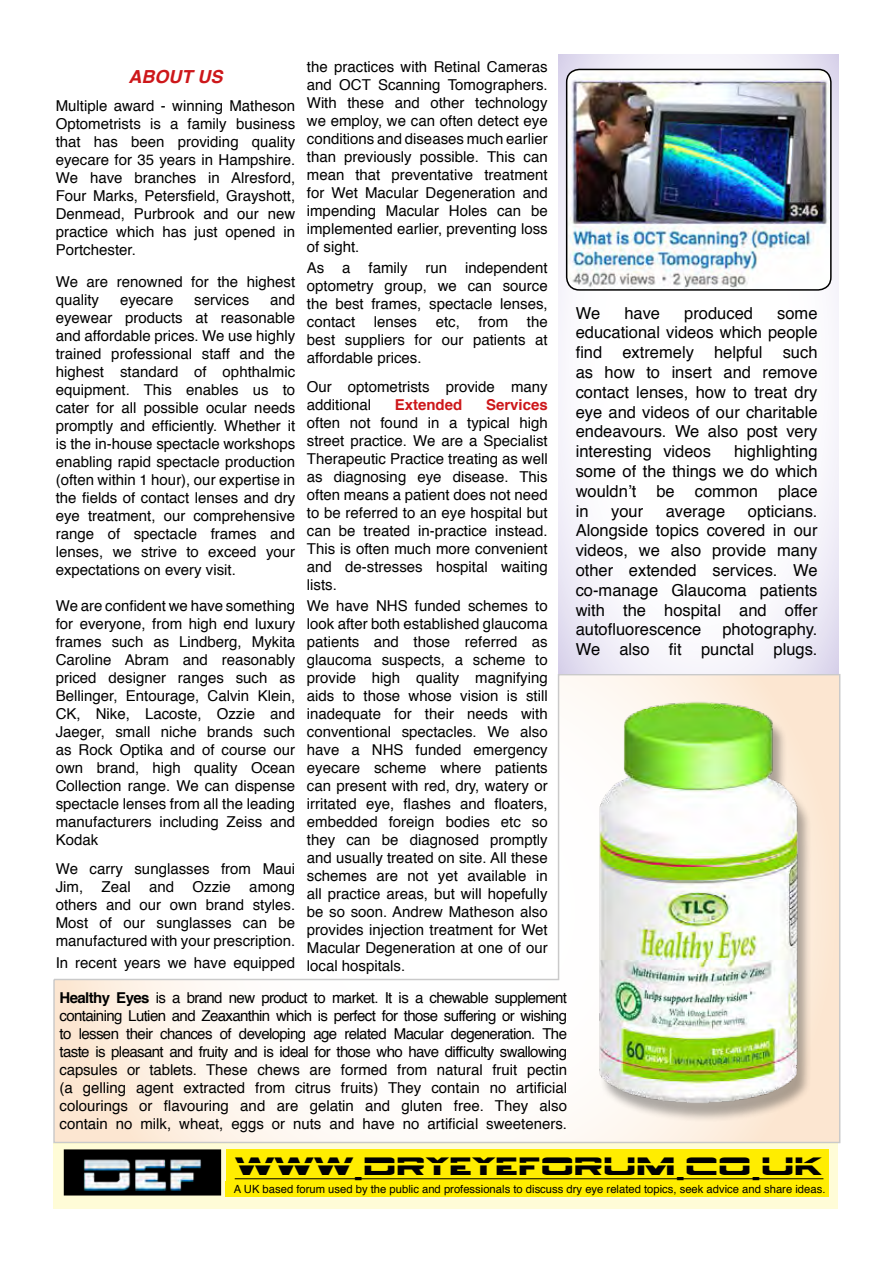
<style>
.page{position:relative;width:893px;height:1263px;background:#fff}
.page>*{position:absolute;margin:0;border:0;box-sizing:border-box;transform-origin:0 0}
.t1{font:25.5px "Borg Nine";color:#000;scale:1.22 1}
.t2{font:italic 700 18px "Helvetica";color:#cd171a}
.t3{font:16.5px/19.8px "Helvetica";color:#000;text-align:justify}
.t4{font:15px/18px "Helvetica";color:#000;text-align:justify}
.t5{font:700 15px "Helvetica";color:#cd171a}
.t6{font:11.25px "Helvetica";color:#000}
.s1{font-weight:700}
</style>
<div class="page">
<svg style="left:53px;top:673px;width:788px;height:471px"></svg>
<img style="left:558px;top:684px;width:280px;height:431px">
<svg style="left:559px;top:54px;width:280px;height:619px"></svg>
<div style="left:53px;top:1143px;width:785px;height:66px;background:#fffcd7"></div>
<img style="left:63px;top:1149px;width:159px;height:47px">
<div style="left:226px;top:1149px;width:603px;height:34px;background:#ffed00"></div>
<hr style="left:235px;top:1178px;width:588px;height:1px;background:#000">
<div style="left:225px;top:1181px;width:604px;height:16px;background:#ffed00"></div>
<img style="left:567px;top:71px;width:264px;height:218px">
<div style="left:566px;top:69px;width:266px;height:222px;border:2px solid #000;border-radius:13px"></div>
<p class="t2" style="left:128px;top:62px;width:95px">ABOUT US</p>
<p class="t4" style="left:56px;top:98px;width:241px">Multiple award - winning Matheson Optometrists is a family business that has been providing quality eyecare for 35 years in Hampshire.<br>We have branches in Alresford, Four Marks, Petersfield, Grayshott, Denmead, Purbrook and our new practice which has just opened in Portchester.</p>
<p class="t4" style="left:56px;top:273px;width:241px">We are renowned for the highest quality</p>
<p class="t4" style="left:56px;top:291px;width:241px;text-indent:214px">and eyewear products at reasonable and affordable prices. We use highly trained professional staff and the highest standard of ophthalmic equipment. This enables us to cater for all possible ocular needs promptly and efficiently. Whether it is the in-house spectacle workshops enabling rapid spectacle production (often within 1 hour), our expertise in the fields of contact lenses and dry eye treatment, our comprehensive range of spectacle frames and lenses, we strive to exceed your expectations on every visit.</p>
<p class="t4" style="left:56px;top:597px;width:241px">We are confident we have something for everyone, from high end luxury frames such as Lindberg, Mykita Caroline Abram and reasonably priced designer ranges such as Bellinger, Entourage, Calvin Klein, CK, Nike, Lacoste, Ozzie and Jaeger, small niche brands such as Rock Optika and of course our own brand, high quality Ocean Collection range. We can dispense spectacle lenses from all the leading manufacturers including Zeiss and Kodak</p>
<p class="t4" style="left:56px;top:860px;width:241px">We carry sunglasses from Maui Jim, Zeal and Ozzie among others and our own brand styles.<br>Most of our sunglasses can be manufactured with your prescription.</p>
<p class="t4" style="left:56px;top:954px;width:241px">In recent years we have equipped</p>
<p class="t4" style="left:120px;top:291px;width:55px">eyecare</p>
<p class="t4" style="left:194px;top:291px;width:57px">services</p>
<p class="t4" style="left:307px;top:58px;width:242px">the practices with Retinal Cameras and OCT Scanning Tomographers.<br>With these and other technology we employ, we can often detect eye conditions and diseases much earlier than previously possible. This can mean that preventative treatment for Wet Macular Degeneration and impending Macular Holes can be implemented earlier, preventing loss of sight.</p>
<p class="t4" style="left:307px;top:259px;width:242px">As a family run independent optometry group, we can source the best frames, spectacle lenses, contact lenses etc, from the best suppliers for our patients at affordable prices.</p>
<p class="t4" style="left:307px;top:378px;width:242px">Our optometrists provide many additional</p>
<p class="t5" style="left:395px;top:392px;width:69px">Extended</p>
<p class="t5" style="left:486px;top:392px;width:63px">Services</p>
<p class="t4" style="left:307px;top:414px;width:242px">often not found in a typical high street practice. We are a Specialist Therapeutic Practice treating as well as diagnosing eye disease. This often means a patient does not need to be referred to an eye hospital but can be treated in-practice instead.<br>This is often much more convenient and de-stresses hospital waiting lists.</p>
<p class="t4" style="left:307px;top:597px;width:242px">We have NHS funded schemes to look after both established glaucoma patients and those referred as glaucoma suspects, a scheme to provide high quality magnifying aids to those whose vision is still inadequate for their needs with conventional spectacles. We also have a NHS funded emergency eyecare scheme where patients can present with red, dry, watery or irritated eye, flashes and floaters, embedded foreign bodies etc so they can be diagnosed promptly and usually treated on site. All these schemes are not yet available in all practice areas, but will hopefully be so soon. Andrew Matheson also provides injection treatment for Wet Macular Degeneration at one of our local hospitals.</p>
<p class="t4" style="left:60px;top:989px;width:509px"><span class="s1">Healthy Eyes</span> is a brand new product to market. It is a chewable supplement containing Lutien and Zeaxanthin which is perfect for those suffering or wishing to lessen their chances of developing age related Macular degeneration. The taste is pleasant and fruity and is ideal for those who have difficulty swallowing capsules or tablets. These chews are formed from natural fruit pectin (a gelling agent extracted from citrus fruits) They contain no artificial colourings or flavouring and are gelatin and gluten free. They also contain no milk, wheat, eggs or nuts and have no artificial sweeteners.</p>
<p class="t3" style="left:576px;top:303px;width:26px">We</p>
<p class="t3" style="left:624px;top:303px;width:37px">have</p>
<p class="t3" style="left:684px;top:303px;width:70px">produced</p>
<p class="t3" style="left:576px;top:303px;width:243px;text-indent:201px">some educational videos which people find extremely helpful such as how to insert and remove contact lenses, how to treat dry eye and videos of our charitable endeavours. We also post very interesting videos</p>
<p class="t3" style="left:576px;top:442px;width:243px;text-indent:158px">highlighting some of the things we do which wouldn’t be common place in</p>
<p class="t3" style="left:576px;top:501px;width:243px;text-indent:172px">opticians.<br>Alongside topics covered in our videos, we also provide many other extended services. We co-manage Glaucoma patients with the hospital and offer autofluorescence</p>
<p class="t3" style="left:611px;top:501px;width:34px">your</p>
<p class="t3" style="left:666px;top:501px;width:61px">average</p>
<p class="t3" style="left:576px;top:620px;width:243px;text-align:right">photography.<br>We also fit punctal plugs.</p>
<h1 class="t1" style="left:235px;top:1152px;width:484px">WWW.DRYEYEFORUM.CO.UK</h1>
<p class="t6" style="left:234px;top:1181px;width:593px">A UK based forum used by the public and professionals to discuss dry eye related topics, seek advice and share ideas.</p>
</div>
